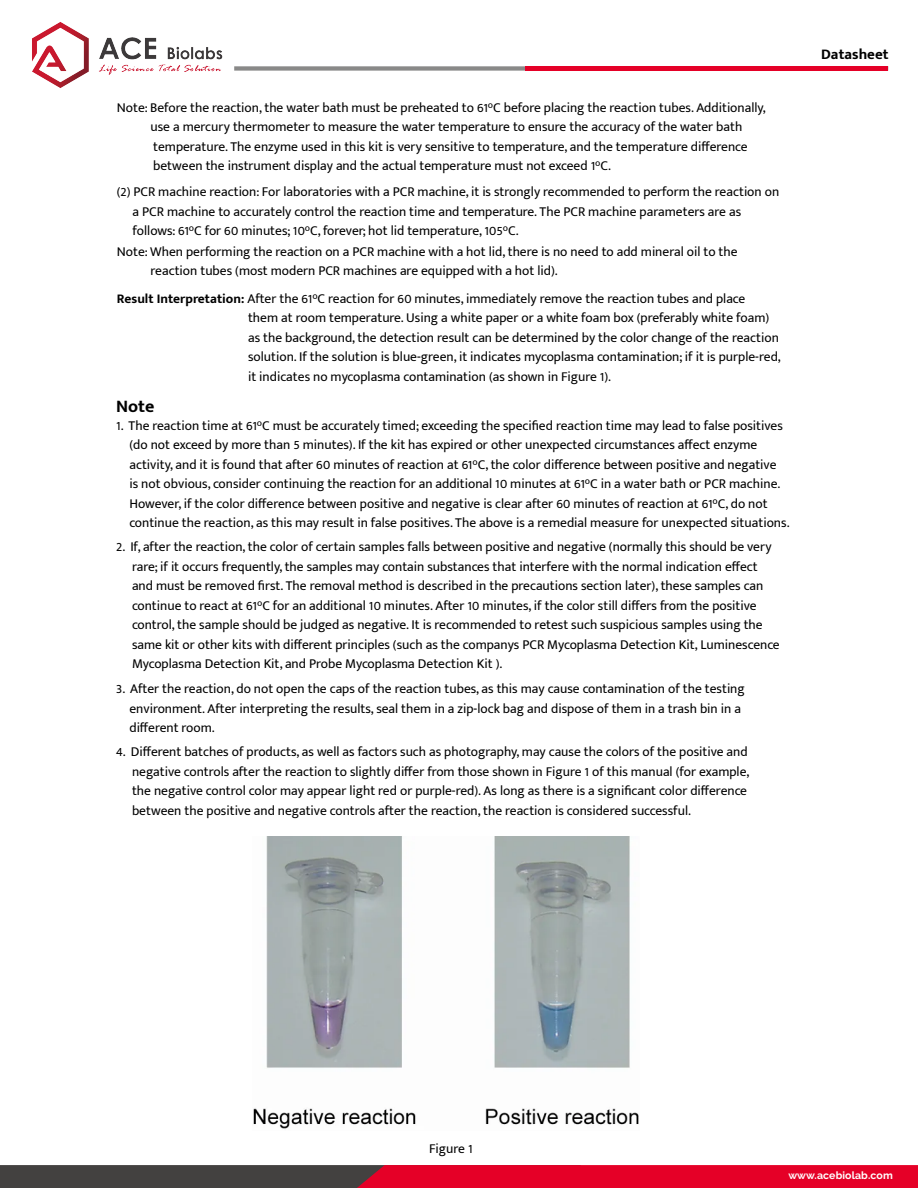
<style>
.page{position:relative;width:918px;height:1188px;background:#fff}
.page>*{position:absolute;margin:0;border:0;box-sizing:border-box;transform-origin:0 0}
.t1{font:700 18px "Mukta Mahee";color:#000}
.t2{font:700 15px "Mukta Mahee";color:#000}
.t3{font:13.5px/19.5px "Mukta Mahee";color:#000}
.t4{font:700 10.5px "Raleway";letter-spacing:.01em;color:#fff}
.s1{font-weight:700}
</style>
<div class="page">
<svg style="left:0;top:1165px;width:918px;height:23px;background:#a31a31"></svg>
<img style="left:32px;top:22px;width:191px;height:66px">
<div style="left:234px;top:66px;width:654px;height:5px;background:#898988"></div>
<div style="left:526px;top:66px;width:362px;height:5px;background:#e50027"></div>
<img style="left:253px;top:836px;width:386px;height:293px">
<p class="t3" style="left:151px;top:97px;width:617px;text-indent:-34px">Note: Before the reaction, the water bath must be preheated to 61°C before placing the reaction tubes. Additionally, use a mercury thermometer to measure the water temperature to ensure the accuracy of the water bath temperature. The enzyme used in this kit is very sensitive to temperature, and the temperature difference between the instrument display and the actual temperature must not exceed 1°C.</p>
<p class="t3" style="left:117px;top:182px;width:664px">(2) PCR machine reaction: For laboratories with a PCR machine, it is strongly recommended to perform the reaction on</p>
<p class="t3" style="left:133px;top:201px;width:610px">a PCR machine to accurately control the reaction time and temperature. The PCR machine parameters are as</p>
<p class="t3" style="left:133px;top:221px;width:387px">follows: 61°C for 60 minutes; 10°C, forever; hot lid temperature, 105°C.</p>
<p class="t3" style="left:117px;top:241px;width:622px">Note: When performing the reaction on a PCR machine with a hot lid, there is no need to add mineral oil to the</p>
<p class="t3" style="left:151px;top:261px;width:409px">reaction tubes (most modern PCR machines are equipped with a hot lid).</p>
<p class="t3" style="left:248px;top:288px;width:534px;text-indent:-131px"><span class="s1">Result Interpretation:</span> After the 61°C reaction for 60 minutes, immediately remove the reaction tubes and place<br>them at room temperature. Using a white paper or a white foam box (preferably white foam) as the background, the detection result can be determined by the color change of the reaction solution. If the solution is blue-green, it indicates mycoplasma contamination; if it is purple-red, it indicates no mycoplasma contamination (as shown in Figure 1).</p>
<h1 class="t1" style="left:116px;top:395px;width:40px">Note</h1>
<p class="t3" style="left:129px;top:415px;width:662px;text-indent:-13px">1. The reaction time at 61°C must be accurately timed; exceeding the specified reaction time may lead to false positives (do not exceed by more than 5 minutes). If the kit has expired or other unexpected circumstances affect enzyme activity, and it is found that after 60 minutes of reaction at 61°C, the color difference between positive and negative<br>is not obvious, consider continuing the reaction for an additional 10 minutes at 61°C in a water bath or PCR machine.<br>However, if the color difference between positive and negative is clear after 60 minutes of reaction at 61°C, do not continue the reaction, as this may result in false positives. The above is a remedial measure for unexpected situations.</p>
<p class="t3" style="left:132px;top:537px;width:649px;text-indent:-16px">2. If, after the reaction, the color of certain samples falls between positive and negative (normally this should be very rare; if it occurs frequently, the samples may contain substances that interfere with the normal indication effect and must be removed first. The removal method is described in the precautions section later), these samples can continue to react at 61°C for an additional 10 minutes. After 10 minutes, if the color still differs from the positive control, the sample should be judged as negative. It is recommended to retest such suspicious samples using the same kit or other kits with different principles (such as the companys PCR Mycoplasma Detection Kit, Luminescence Mycoplasma Detection Kit, and Probe Mycoplasma Detection Kit ).</p>
<p class="t3" style="left:129px;top:679px;width:617px;text-indent:-13px">3. After the reaction, do not open the caps of the reaction tubes, as this may cause contamination of the testing environment. After interpreting the results, seal them in a zip-lock bag and dispose of them in a trash bin in a different room.</p>
<p class="t3" style="left:132px;top:742px;width:619px;text-indent:-16px">4. Different batches of products, as well as factors such as photography, may cause the colors of the positive and negative controls after the reaction to slightly differ from those shown in Figure 1 of this manual (for example, the negative control color may appear light red or purple-red). As long as there is a significant color difference between the positive and negative controls after the reaction, the reaction is considered successful.</p>
<p class="t2" style="left:821px;top:45px;width:69px">Datasheet</p>
<p class="t3" style="left:429px;top:1139px;width:45px">Figure 1</p>
<p class="t4" style="left:788px;top:1169px;width:106px">www.acebiolab.com</p>
</div>
